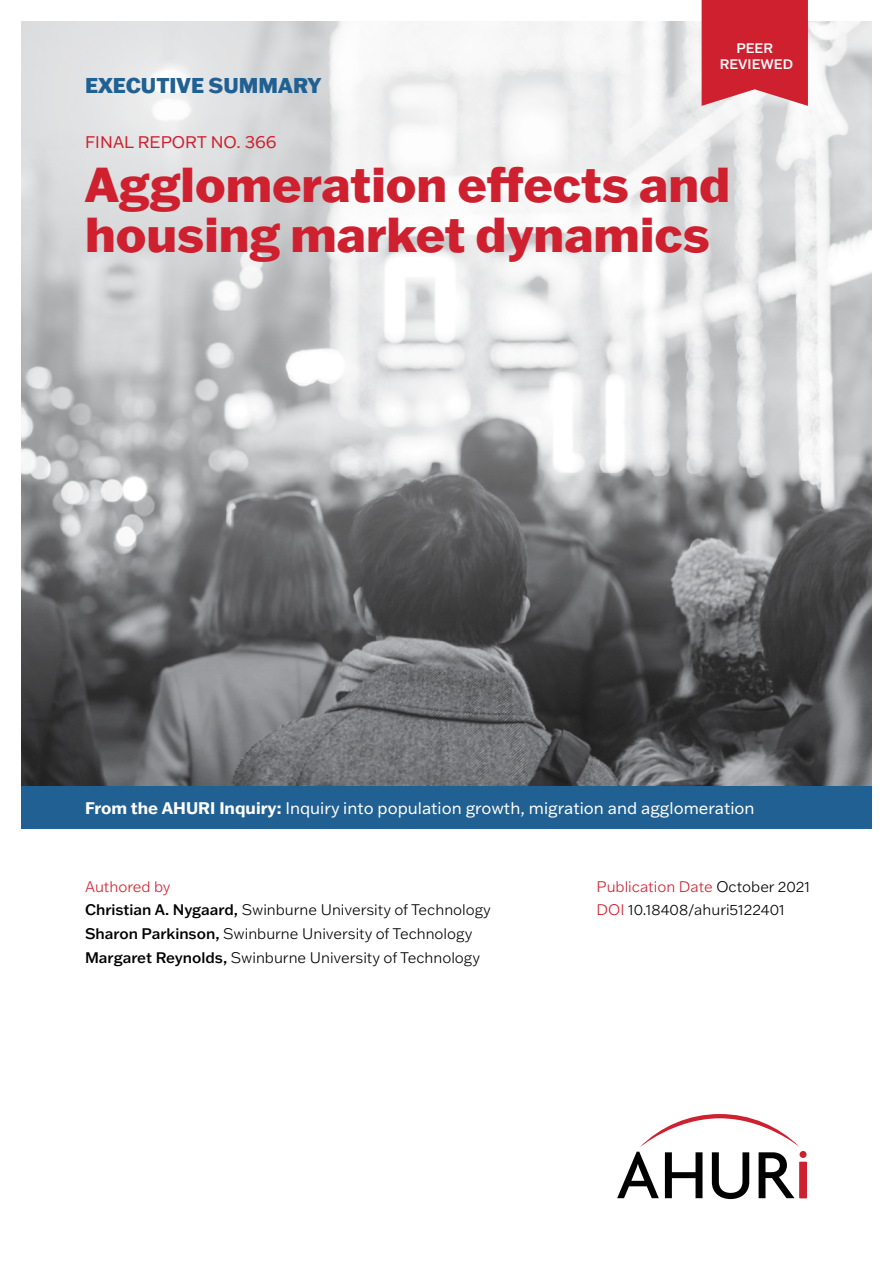
<style>
.page{position:relative;width:893px;height:1263px;background:#fff}
.page>*{position:absolute;margin:0;border:0;box-sizing:border-box;transform-origin:0 0}
.t1{font:800 48px/49.5px "Franklin Gothic ATF";color:#ce202f}
.t2{font:800 21px "Franklin Gothic ATF";color:#216092}
.t3{font:16.5px "Franklin Gothic ATF";color:#fff}
.t4{font:16.5px "Franklin Gothic ATF";color:#ce202f}
.t5{font:300 15px/23.7px "Franklin Gothic ATF";color:#000}
.t6{font:500 13.5px/16.2px "Franklin Gothic ATF";color:#fff;text-align:center}
.s1{font-weight:700}
.s2{color:#ce202f}
.s3{font-weight:500}
</style>
<div class="page">
<svg style="left:617px;top:1114px;width:189px;height:85px"></svg>
<img style="left:21px;top:721px;width:851px;height:66px">
<img style="left:21px;top:21px;width:851px;height:700px">
<div style="left:21px;top:787px;width:851px;height:42px;background:#216092"></div>
<svg style="left:702px;top:0;width:106px;height:106px;background:#d0303e"></svg>
<h2 class="t2" style="left:85px;top:71px;width:238px">EXECUTIVE SUMMARY</h2>
<p class="t6" style="left:720px;top:39px;width:75px">PEER<br>REVIEWED</p>
<p class="t4" style="left:85px;top:132px;width:193px">FINAL REPORT NO. 366</p>
<h1 class="t1" style="left:85px;top:159px;width:647px">Agglomeration effects and housing market dynamics</h1>
<p class="t3" style="left:85px;top:797px;width:671px"><span class="s1">From the AHURI Inquiry:</span> Inquiry into population growth, migration and agglomeration</p>
<p class="t5" style="left:85px;top:874px;width:407px"><span class="s2">Authored by<br></span><span class="s3">Christian A. Nygaard,</span> Swinburne University of Technology <span class="s3">Sharon Parkinson,</span> Swinburne University of Technology <span class="s3">Margaret Reynolds,</span> Swinburne University of Technology</p>
<p class="t5" style="left:597px;top:874px;width:215px"><span class="s2">Publication Date</span> October 2021<br><span class="s2">DOI</span> 10.18408/ahuri5122401</p>
</div>
